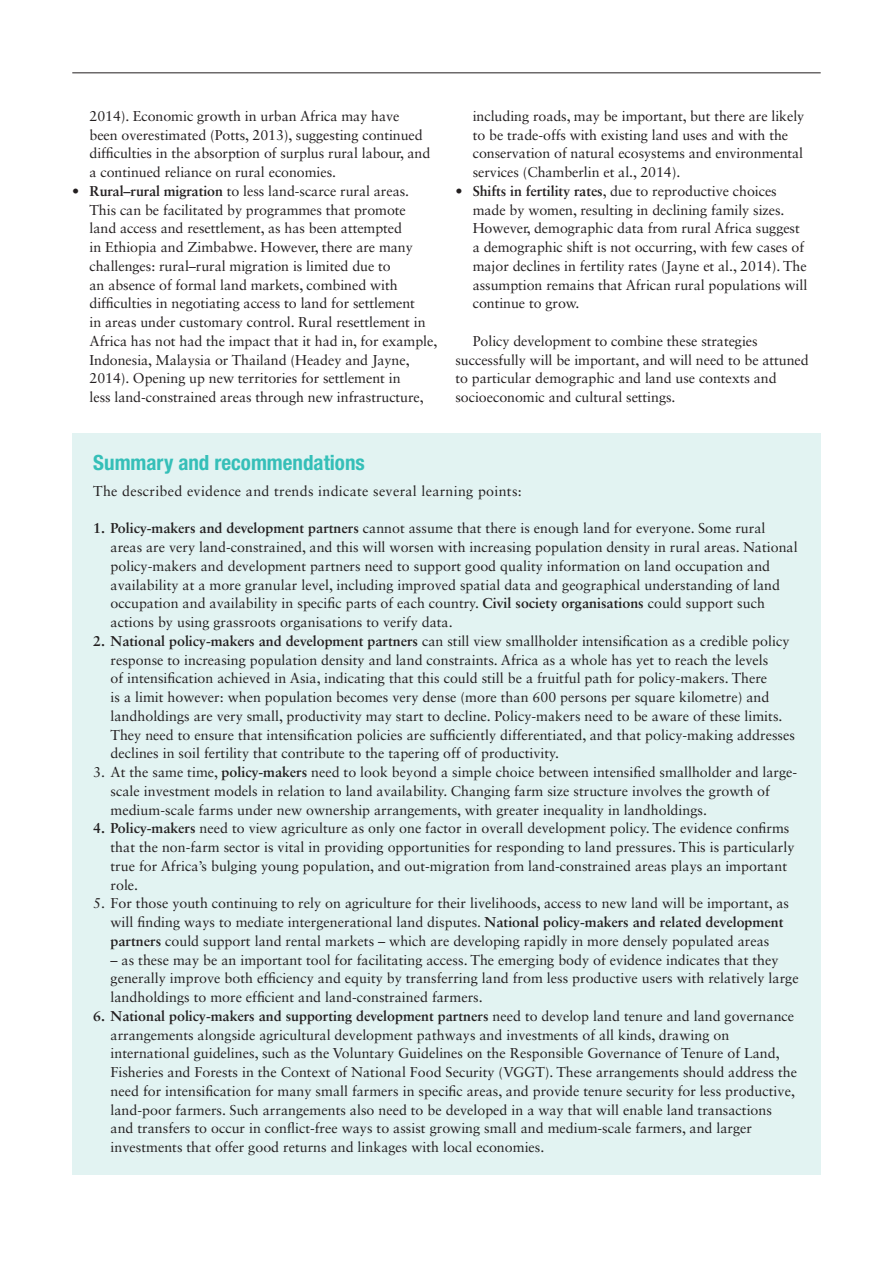
<style>
.page{position:relative;width:893px;height:1263px;background:#fff}
.page>*{position:absolute;margin:0;border:0;box-sizing:border-box;transform-origin:0 0}
.Heading_1{font:700 condensed 21px "Helvetica Neue LT Std";color:#35bfb8}
.Body_Text{font:14.25px/18.8px "Sabon LT Std";color:#231f20}
.Box_text_first_parag{font:14.25px "Sabon LT Std";letter-spacing:.02em;color:#231f20}
.s1{font-weight:700}
</style>
<div class="page">
<hr style="left:72px;top:73px;width:749px;height:1px;background:#231f20">
<div style="left:72px;top:433px;width:749px;height:742px;background:#e2f3f2"></div>
<p class="Body_Text" style="left:90px;top:106px;width:342px">2014). Economic growth in urban Africa may have been overestimated (Potts, 2013), suggesting continued difficulties in the absorption of surplus rural labour, and a continued reliance on rural economies.</p>
<p class="Body_Text" style="left:90px;top:181px;width:349px;text-indent:-17px"><span class="s1">• Rural–rural migration</span> to less land-scarce rural areas.<br>This can be facilitated by programmes that promote<br>land access and resettlement, as has been attempted<br>in Ethiopia and Zimbabwe. However, there are many challenges: rural–rural migration is limited due to<br>an absence of formal land markets, combined with difficulties in negotiating access to land for settlement<br>in areas under customary control. Rural resettlement in Africa has not had the impact that it had in, for example, Indonesia, Malaysia or Thailand (Headey and Jayne, 2014). Opening up new territories for settlement in<br>less land-constrained areas through new infrastructure,</p>
<p class="Body_Text" style="left:473px;top:106px;width:333px">including roads, may be important, but there are likely to be trade-offs with existing land uses and with the conservation of natural ecosystems and environmental services (Chamberlin et al., 2014).</p>
<p class="Body_Text" style="left:473px;top:181px;width:336px;text-indent:-17px"><span class="s1">• Shifts in fertility rates</span>, due to reproductive choices made by women, resulting in declining family sizes.<br>However, demographic data from rural Africa suggest a demographic shift is not occurring, with few cases of major declines in fertility rates (Jayne et al., 2014). The assumption remains that African rural populations will continue to grow.</p>
<p class="Body_Text" style="left:455px;top:331px;width:355px;text-indent:17px">Policy development to combine these strategies successfully will be important, and will need to be attuned to particular demographic and land use contexts and socioeconomic and cultural settings.</p>
<p class="Heading_1" style="left:93px;top:449px;width:273px">Summary and recommendations</p>
<p class="Box_text_first_parag" style="left:93px;top:483px;width:430px">The described evidence and trends indicate several learning points:</p>
<p class="Body_Text" style="left:111px;top:519px;width:689px;text-indent:-17px"><span class="s1">1. Policy-makers and development partners</span> cannot assume that there is enough land for everyone. Some rural areas are very land-constrained, and this will worsen with increasing population density in rural areas. National policy-makers and development partners need to support good quality information on land occupation and availability at a more granular level, including improved spatial data and geographical understanding of land occupation and availability in specific parts of each country. <span class="s1">Civil society organisations</span> could support such actions by using grassroots organisations to verify data.</p>
<p class="Body_Text" style="left:111px;top:631px;width:686px;text-indent:-17px"><span class="s1">2. National policy-makers and development partners</span> can still view smallholder intensification as a credible policy response to increasing population density and land constraints. Africa as a whole has yet to reach the levels<br>of intensification achieved in Asia, indicating that this could still be a fruitful path for policy-makers. There<br>is a limit however: when population becomes very dense (more than 600 persons per square kilometre) and landholdings are very small, productivity may start to decline. Policy-makers need to be aware of these limits.<br>They need to ensure that intensification policies are sufficiently differentiated, and that policy-making addresses declines in soil fertility that contribute to the tapering off of productivity.</p>
<p class="Body_Text" style="left:111px;top:763px;width:688px;text-indent:-17px">3. At the same time, <span class="s1">policy-makers</span> need to look beyond a simple choice between intensified smallholder and large&shy;scale investment models in relation to land availability. Changing farm size structure involves the growth of medium-scale farms under new ownership arrangements, with greater inequality in landholdings.</p>
<p class="Body_Text" style="left:111px;top:819px;width:685px;text-indent:-17px"><span class="s1">4. Policy-makers</span> need to view agriculture as only one factor in overall development policy. The evidence confirms that the non-farm sector is vital in providing opportunities for responding to land pressures. This is particularly true for Africa’s bulging young population, and out-migration from land-constrained areas plays an important role.</p>
<p class="Body_Text" style="left:111px;top:894px;width:680px;text-indent:-17px">5. For those youth continuing to rely on agriculture for their livelihoods, access to new land will be important, as will finding ways to mediate intergenerational land disputes. <span class="s1">National policy-makers and related development partners</span> could support land rental markets – which are developing rapidly in more densely populated areas</p>
<p class="Body_Text" style="left:111px;top:950px;width:690px">– as these may be an important tool for facilitating access. The emerging body of evidence indicates that they generally improve both efficiency and equity by transferring land from less productive users with relatively large landholdings to more efficient and land-constrained farmers.</p>
<p class="Body_Text" style="left:111px;top:1006px;width:688px;text-indent:-17px"><span class="s1">6. National policy-makers and supporting development partners</span> need to develop land tenure and land governance arrangements alongside agricultural development pathways and investments of all kinds, drawing on international guidelines, such as the Voluntary Guidelines on the Responsible Governance of Tenure of Land, Fisheries and Forests in the Context of National Food Security (VGGT). These arrangements should address the need for intensification for many small farmers in specific areas, and provide tenure security for less productive, land-poor farmers. Such arrangements also need to be developed in a way that will enable land transactions and transfers to occur in conflict-free ways to assist growing small and medium-scale farmers, and larger investments that offer good returns and linkages with local economies.</p>
</div>
